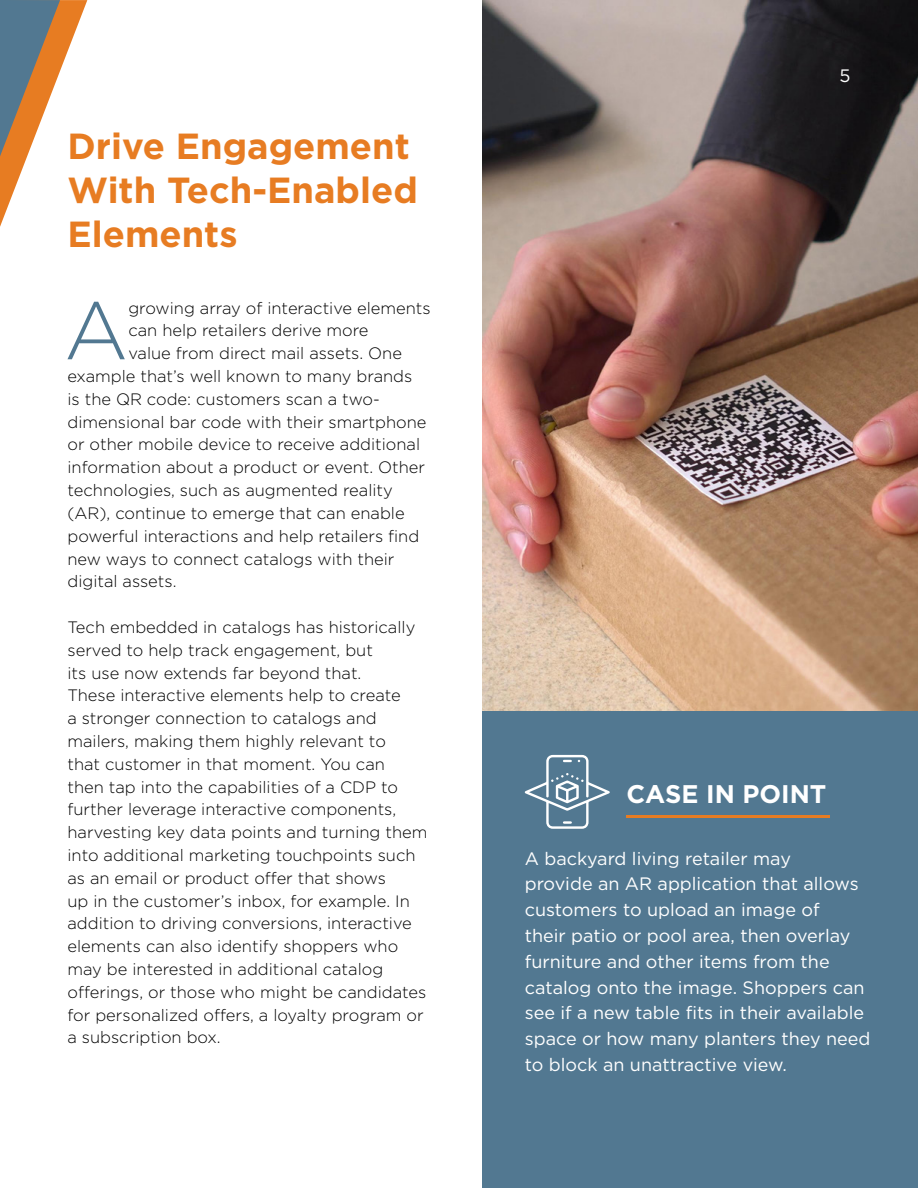
<style>
.page{position:relative;width:918px;height:1188px;background:#fff}
.page>*{position:absolute;margin:0;border:0;box-sizing:border-box;transform-origin:0 0}
.t1{font:300 81.6px "Gotham";color:#527891}
.t2{font:700 36.3px/44.4px "Gotham";color:#e77c22}
.t3{font:700 25.5px "Gotham";color:#fff}
.t4{font:18px/25.8px "Gotham";color:#fff}
.t5{font:300 16.5px/22.8px "Gotham";color:#000}
</style>
<div class="page">
<img style="left:483px;top:0;width:435px;height:712px">
<svg style="left:0;top:0;width:87px;height:227px"></svg>
<div style="left:483px;top:712px;width:435px;height:476px;background:#527891"></div>
<hr style="left:626px;top:815px;width:203px;height:3px;background:#e77c22">
<svg style="left:525px;top:755px;width:85px;height:74px"></svg>
<h2 class="t2" style="left:68px;top:123px;width:352px">Drive Engagement<br>With Tech-Enabled<br>Elements</h2>
<h1 class="t1" style="left:64px;top:279px;width:66px">A</h1>
<p class="t5" style="left:128px;top:296px;width:304px">growing array of interactive elements</p>
<p class="t5" style="left:128px;top:319px;width:242px">can help retailers derive more</p>
<p class="t5" style="left:128px;top:342px;width:275px">value from direct mail assets. One</p>
<p class="t5" style="left:67px;top:364px;width:346px">example that’s well known to many brands</p>
<p class="t5" style="left:67px;top:387px;width:314px">is the QR code: customers scan a two-</p>
<p class="t5" style="left:67px;top:410px;width:360px">dimensional bar code with their smartphone</p>
<p class="t5" style="left:67px;top:433px;width:354px">or other mobile device to receive additional</p>
<p class="t5" style="left:67px;top:456px;width:359px">information about a product or event. Other</p>
<p class="t5" style="left:67px;top:478px;width:327px">technologies, such as augmented reality</p>
<p class="t5" style="left:67px;top:501px;width:339px">(AR), continue to emerge that can enable</p>
<p class="t5" style="left:67px;top:524px;width:353px">powerful interactions and help retailers find</p>
<p class="t5" style="left:67px;top:547px;width:329px">new ways to connect catalogs with their</p>
<p class="t5" style="left:67px;top:570px;width:111px">digital assets.</p>
<p class="t5" style="left:67px;top:615px;width:362px">Tech embedded in catalogs has historically served to help track engagement, but<br>its use now extends far beyond that.<br>These interactive elements help to create<br>a stronger connection to catalogs and mailers, making them highly relevant to<br>that customer in that moment. You can<br>then tap into the capabilities of a CDP to further leverage interactive components, harvesting key data points and turning them into additional marketing touchpoints such as an email or product offer that shows<br>up in the customer’s inbox, for example. In addition to driving conversions, interactive elements can also identify shoppers who may be interested in additional catalog offerings, or those who might be candidates for personalized offers, a loyalty program or a subscription box.</p>
<p class="t4" style="left:839px;top:62px;width:13px">5</p>
<h3 class="t3" style="left:626px;top:777px;width:202px">CASE IN POINT</h3>
<p class="t4" style="left:525px;top:845px;width:347px">A backyard living retailer may<br>provide an AR application that allows customers to upload an image of<br>their patio or pool area, then overlay furniture and other items from the catalog onto the image. Shoppers can see if a new table fits in their available space or how many planters they need to block an unattractive view.</p>
</div>
